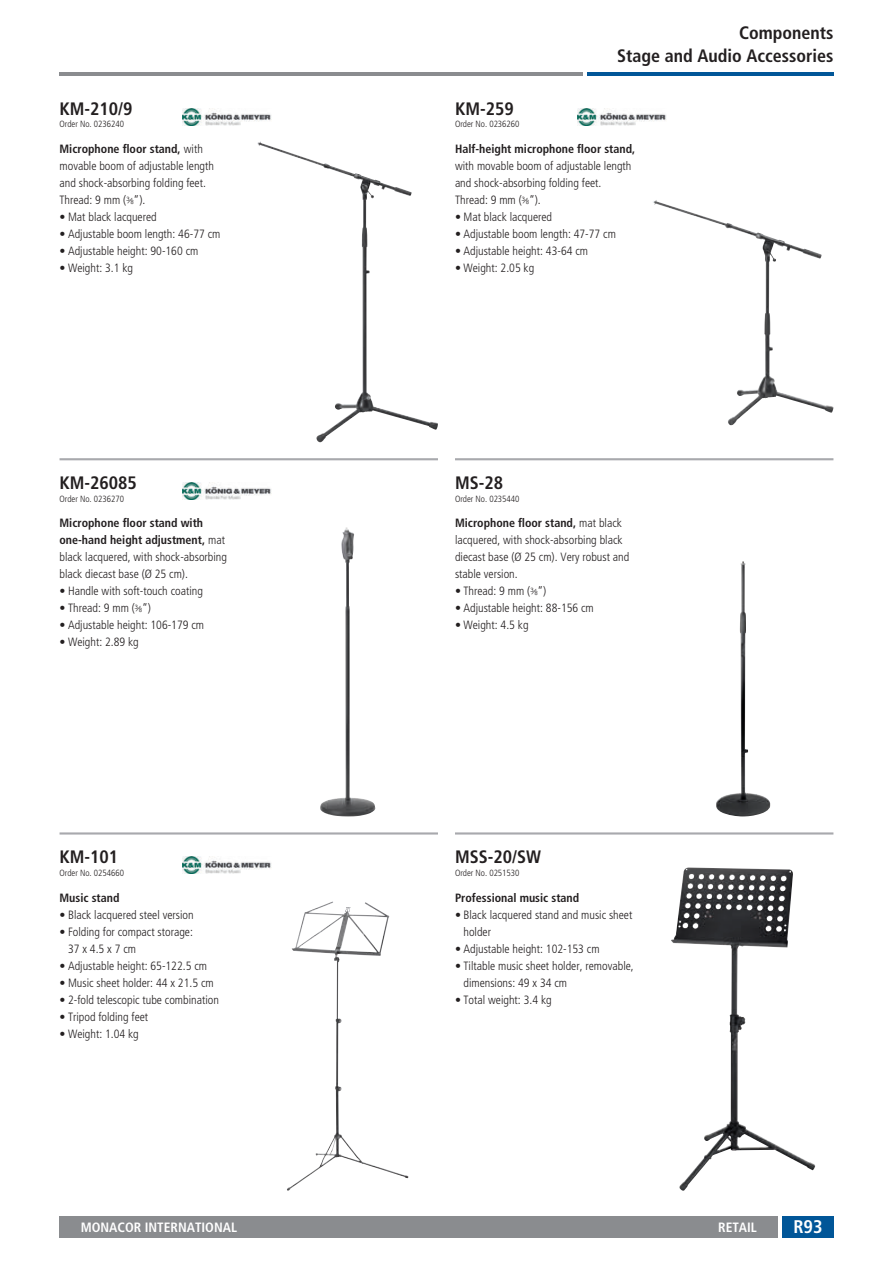
<style>
.page{position:relative;width:893px;height:1263px;background:#fff}
.page>*{position:absolute;margin:0;border:0;box-sizing:border-box;transform-origin:0 0}
.t1{font:700 condensed 18.3px "Frutiger LT Pro";color:#fff}
.t2{font:700 condensed 18px/22.5px "Frutiger LT Pro";color:#231f20;text-align:right}
.t3{font:700 condensed 13.5px "Frutiger LT Pro";color:#fff}
.t4{font:300 condensed 12px/17px "Frutiger LT Pro";color:#231f20}
.t5{font:700 condensed 12px "Frutiger LT Pro";color:#231f20}
.t6{font:300 condensed 9px "Frutiger LT Pro";color:#231f20}
.s1{font-weight:700}
.s2{font-family:"Free Mono";font-weight:400;font-stretch:normal}
</style>
<div class="page">
<div style="left:782px;top:1216px;width:51px;height:21px;background:#015698"></div>
<div style="left:60px;top:1216px;width:718px;height:21px;background:#8a8c8f"></div>
<hr style="left:587px;top:72px;width:246px;height:3px;background:#015698">
<hr style="left:60px;top:72px;width:523px;height:3px;background:#8a8c8f">
<img style="left:182px;top:108px;width:89px;height:17px">
<img style="left:578px;top:108px;width:88px;height:17px">
<img style="left:182px;top:483px;width:89px;height:17px">
<hr style="left:60px;top:458px;width:378px;height:2px;background:#a8a9ad">
<hr style="left:455px;top:458px;width:378px;height:2px;background:#a8a9ad">
<img style="left:182px;top:857px;width:89px;height:17px">
<hr style="left:60px;top:832px;width:378px;height:2px;background:#a8a9ad">
<hr style="left:455px;top:832px;width:378px;height:2px;background:#a8a9ad">
<img style="left:257px;top:141px;width:181px;height:301px">
<img style="left:653px;top:200px;width:180px;height:226px">
<img style="left:320px;top:527px;width:55px;height:289px">
<img style="left:716px;top:561px;width:54px;height:255px">
<img style="left:671px;top:867px;width:144px;height:324px">
<img style="left:287px;top:902px;width:121px;height:289px">
<h2 class="t2" style="left:60px;top:97px;width:75px">KM-210/9</h2>
<p class="t6" style="left:60px;top:119px;width:66px">Order No. 0236240</p>
<p class="t4" style="left:60px;top:141px;width:156px"><span class="s1">Microphone floor stand,</span> with movable boom of adjustable length and shock-absorbing folding feet.<br>Thread: 9 mm (<span class="s2">⅜</span>“).</p>
<p class="t4" style="left:60px;top:209px;width:99px">• Mat black lacquered</p>
<p class="t4" style="left:60px;top:226px;width:162px">• Adjustable boom length: 46-77 cm</p>
<p class="t4" style="left:60px;top:243px;width:140px">• Adjustable height: 90-160 cm</p>
<p class="t4" style="left:60px;top:260px;width:75px">• Weight: 3.1 kg</p>
<h2 class="t2" style="left:60px;top:471px;width:79px">KM-26085</h2>
<p class="t6" style="left:60px;top:493px;width:66px">Order No. 0236270</p>
<p class="t4" style="left:60px;top:515px;width:169px"><span class="s1">Microphone floor stand with one-hand height adjustment,</span> mat black lacquered, with shock-absorbing black diecast base (Ø 25 cm).</p>
<p class="t4" style="left:60px;top:583px;width:145px">• Handle with soft-touch coating</p>
<p class="t4" style="left:60px;top:600px;width:93px">• Thread: 9 mm (<span class="s2">⅜</span>“)</p>
<p class="t4" style="left:60px;top:617px;width:146px">• Adjustable height: 106-179 cm</p>
<p class="t4" style="left:60px;top:634px;width:81px">• Weight: 2.89 kg</p>
<h2 class="t2" style="left:60px;top:846px;width:60px">KM-101</h2>
<p class="t6" style="left:60px;top:868px;width:66px">Order No. 0254660</p>
<p class="t5" style="left:60px;top:890px;width:62px">Music stand</p>
<p class="t4" style="left:60px;top:906px;width:136px">• Black lacquered steel version</p>
<p class="t4" style="left:68px;top:923px;width:126px;text-indent:-9px">• Folding for compact storage:<br>37 x 4.5 x 7 cm</p>
<p class="t4" style="left:60px;top:957px;width:149px">• Adjustable height: 65-122.5 cm</p>
<p class="t4" style="left:60px;top:974px;width:156px">• Music sheet holder: 44 x 21.5 cm</p>
<p class="t4" style="left:60px;top:991px;width:161px">• 2-fold telescopic tube combination</p>
<p class="t4" style="left:60px;top:1008px;width:90px">• Tripod folding feet</p>
<p class="t4" style="left:60px;top:1025px;width:81px">• Weight: 1.04 kg</p>
<h2 class="t2" style="left:617px;top:22px;width:218px">Components<br>Stage and Audio Accessories</h2>
<h2 class="t2" style="left:455px;top:97px;width:60px">KM-259</h2>
<p class="t6" style="left:455px;top:119px;width:66px">Order No. 0236260</p>
<p class="t5" style="left:455px;top:142px;width:182px">Half-height microphone floor stand,</p>
<p class="t4" style="left:455px;top:158px;width:178px">with movable boom of adjustable length and shock-absorbing folding feet.<br>Thread: 9 mm (<span class="s2">⅜</span>“).</p>
<p class="t4" style="left:455px;top:209px;width:99px">• Mat black lacquered</p>
<p class="t4" style="left:455px;top:226px;width:162px">• Adjustable boom length: 47-77 cm</p>
<p class="t4" style="left:455px;top:243px;width:135px">• Adjustable height: 43-64 cm</p>
<p class="t4" style="left:455px;top:260px;width:81px">• Weight: 2.05 kg</p>
<h2 class="t2" style="left:455px;top:471px;width:50px">MS-28</h2>
<p class="t6" style="left:455px;top:493px;width:66px">Order No. 0235440</p>
<p class="t4" style="left:455px;top:515px;width:176px"><span class="s1">Microphone floor stand,</span> mat black lacquered, with shock-absorbing black diecast base (Ø 25 cm). Very robust and stable version.</p>
<p class="t4" style="left:455px;top:583px;width:93px">• Thread: 9 mm (<span class="s2">⅜</span>“)</p>
<p class="t4" style="left:455px;top:600px;width:140px">• Adjustable height: 88‑156 cm</p>
<p class="t4" style="left:455px;top:617px;width:75px">• Weight: 4.5 kg</p>
<h2 class="t2" style="left:455px;top:846px;width:88px">MSS-20/SW</h2>
<p class="t6" style="left:455px;top:868px;width:66px">Order No. 0251530</p>
<p class="t5" style="left:455px;top:890px;width:126px">Professional music stand</p>
<p class="t4" style="left:463px;top:906px;width:170px;text-indent:-9px">• Black lacquered stand and music sheet holder</p>
<p class="t4" style="left:455px;top:940px;width:146px">• Adjustable height: 102-153 cm</p>
<p class="t4" style="left:463px;top:957px;width:172px;text-indent:-9px">• Tiltable music sheet holder, removable, dimensions: 49 x 34 cm</p>
<p class="t4" style="left:455px;top:991px;width:98px">• Total weight: 3.4 kg</p>
<p class="t3" style="left:81px;top:1219px;width:158px">MONACOR INTERNATIONAL</p>
<p class="t3" style="left:718px;top:1219px;width:40px">RETAIL</p>
<h1 class="t1" style="left:793px;top:1216px;width:31px">R93</h1>
</div>
